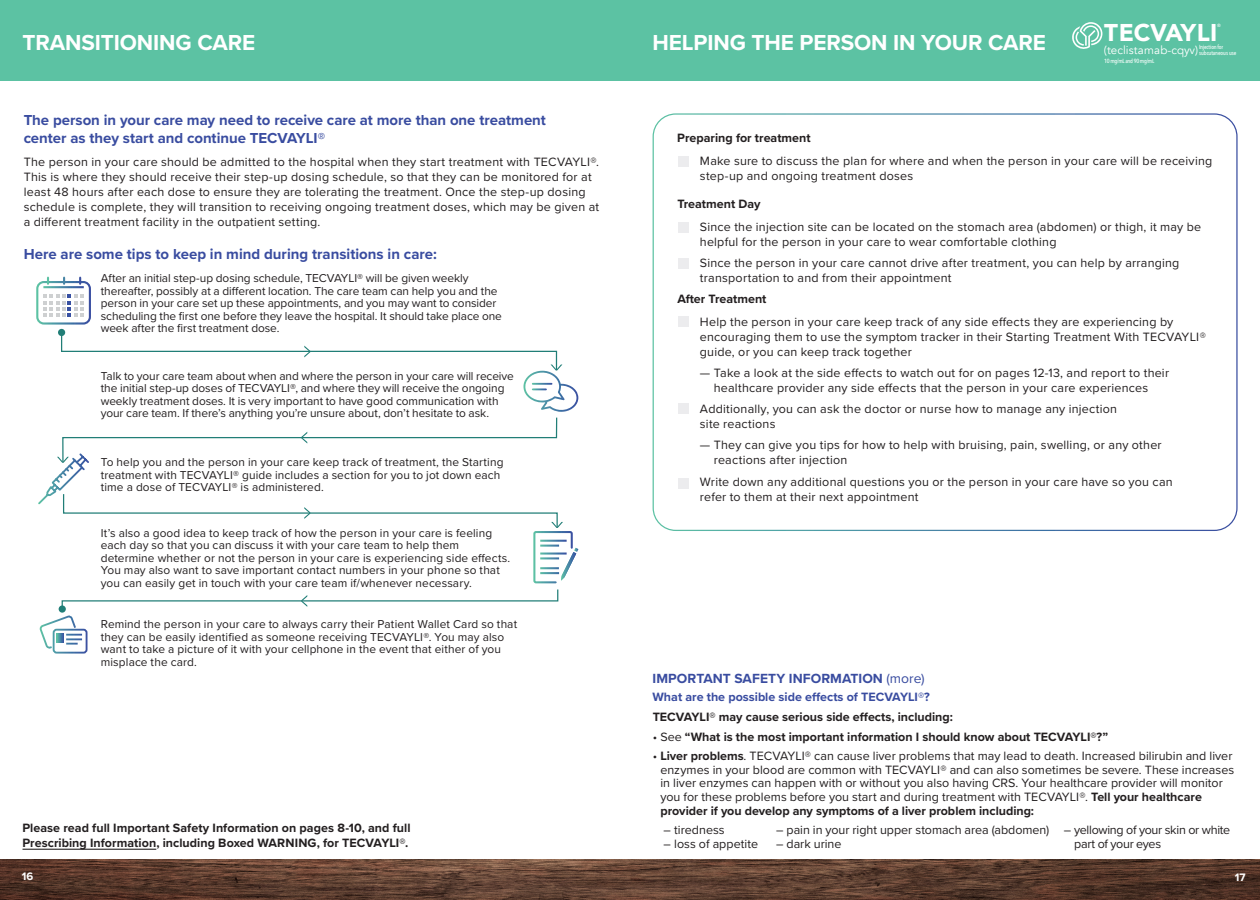
<style>
.page{position:relative;width:1260px;height:900px;background:#fff}
.page>*{position:absolute;margin:0;border:0;box-sizing:border-box;transform-origin:0 0}
.t1{font:900 24.25px "Avenir";letter-spacing:-.01em;color:#fff}
.t2{font:700 22.5px "Proxima Nova";letter-spacing:-.005em;color:#fff}
.t3{font:700 15px/17.5px "Proxima Nova";color:#394ca0}
.t4{font:700 13.75px "Proxima Nova";letter-spacing:.005em;color:#394ca0}
.t5{font:12.5px/15px "Proxima Nova";letter-spacing:.015em;color:#231f20}
.t6{font:700 12.5px/15px "Proxima Nova";color:#231f20}
.t7{font:12.5px "Proxima Nova";letter-spacing:-.005em;color:#231f20}
.t8{font:700 12.5px "Proxima Nova";color:#394ca0}
.t9{font:12.5px/13.8px "Proxima Nova";letter-spacing:-.025em;color:#231f20}
.t10{font:11.88px/12.5px "Proxima Nova";color:#231f20}
.t11{font:11.62px "Avenir";letter-spacing:.01em;color:#fff}
.t12{font:700 11.25px "Proxima Nova";color:#fff}
.t13{font:500 6px "Avenir Next Condensed";letter-spacing:-.04em;color:#fff}
.t14{font:500 6px "Avenir Next Condensed";letter-spacing:-.015em;color:#fff}
.t15{font:500 4.62px "Avenir";color:#fff}
.s1{font-weight:400}
.s2{font-weight:700}
</style>
<div class="page">
<img style="left:0;top:860px;width:1260px;height:40px">
<div style="left:0;top:0;width:1260px;height:81px;background:#5cc2a3"></div>
<hr style="left:22px;top:849px;width:134px;height:1px;background:#231f20">
<svg style="left:1072px;top:22px;width:30px;height:27px"></svg>
<div style="left:36px;top:281px;width:55px;height:44px;border:2px solid #fff;border-radius:7px"></div>
<svg style="left:47px;top:278px;width:2px;height:6px"></svg>
<svg style="left:79px;top:278px;width:2px;height:6px"></svg>
<svg style="left:63px;top:278px;width:2px;height:6px"></svg>
<svg style="left:43px;top:294px;width:41px;height:23px"></svg>
<div style="left:58px;top:329px;width:7px;height:7px;background:#2b847d;border-radius:50%"></div>
<svg style="left:38px;top:330px;width:540px;height:324px"></svg>
<div style="left:679px;top:157px;width:10px;height:10px;background:#ececee"></div>
<div style="left:679px;top:222px;width:10px;height:11px;background:#ececee"></div>
<div style="left:679px;top:258px;width:10px;height:11px;background:#ececee"></div>
<div style="left:679px;top:316px;width:10px;height:11px;background:#ececee"></div>
<div style="left:679px;top:403px;width:10px;height:11px;background:#ececee"></div>
<div style="left:679px;top:478px;width:10px;height:11px;background:#ececee"></div>
<p class="t2" style="left:22px;top:26px;width:234px">TRANSITIONING CARE</p>
<p class="t3" style="left:24px;top:111px;width:524px">The person in your care may need to receive care at more than one treatment center as they start and continue TECVAYLI®</p>
<p class="t5" style="left:24px;top:154px;width:577px">The person in your care should be admitted to the hospital when they start treatment with TECVAYLI®.<br>This is where they should receive their step-up dosing schedule, so that they can be monitored for at least 48 hours after each dose to ensure they are tolerating the treatment. Once the step-up dosing schedule is complete, they will transition to receiving ongoing treatment doses, which may be given at a different treatment facility in the outpatient setting.</p>
<p class="t3" style="left:24px;top:245px;width:415px">Here are some tips to keep in mind during transitions in care:</p>
<p class="t10" style="left:101px;top:272px;width:403px">After an initial step-up dosing schedule, TECVAYLI® will be given weekly thereafter, possibly at a different location. The care team can help you and the person in your care set up these appointments, and you may want to consider scheduling the first one before they leave the hospital. It should take place one week after the first treatment dose.</p>
<p class="t10" style="left:101px;top:369px;width:415px">Talk to your care team about when and where the person in your care will receive the initial step-up doses of TECVAYLI®, and where they will receive the ongoing weekly treatment doses. It is very important to have good communication with your care team. If there’s anything you’re unsure about, don’t hesitate to ask.</p>
<p class="t10" style="left:101px;top:456px;width:404px">To help you and the person in your care keep track of treatment, the Starting treatment with TECVAYLI® guide includes a section for you to jot down each time a dose of TECVAYLI® is administered.</p>
<p class="t10" style="left:101px;top:526px;width:411px">It’s also a good idea to keep track of how the person in your care is feeling each day so that you can discuss it with your care team to help them determine whether or not the person in your care is experiencing side effects.<br>You may also want to save important contact numbers in your phone so that you can easily get in touch with your care team if/whenever necessary.</p>
<p class="t10" style="left:101px;top:618px;width:418px">Remind the person in your care to always carry their Patient Wallet Card so that they can be easily identified as someone receiving TECVAYLI®. You may also want to take a picture of it with your cellphone in the event that either of you misplace the card.</p>
<p class="t6" style="left:22px;top:821px;width:390px">Please read full Important Safety Information on pages 8-10, and full<br>Prescribing Information, including Boxed WARNING, for TECVAYLI®.</p>
<p class="t2" style="left:653px;top:26px;width:395px">HELPING THE PERSON IN YOUR CARE</p>
<p class="t6" style="left:677px;top:130px;width:135px">Preparing for treatment</p>
<h1 class="t1" style="left:1104px;top:12px;width:115px">TECVAYLI</h1>
<p class="t15" style="left:1217px;top:21px;width:5px">®</p>
<p class="t11" style="left:1104px;top:43px;width:121px">(teclistamab-cqyv) <sup>Injection</sup> <sup>for</sup></p>
<p class="t14" style="left:1199px;top:50px;width:39px">subcutaneous use</p>
<p class="t13" style="left:1104px;top:57px;width:52px">10 mg/mL and 90 mg/mL</p>
<p class="t5" style="left:700px;top:153px;width:514px">Make sure to discuss the plan for where and when the person in your care will be receiving step-up and ongoing treatment doses</p>
<p class="t6" style="left:677px;top:196px;width:85px">Treatment Day</p>
<p class="t5" style="left:700px;top:219px;width:503px">Since the injection site can be located on the stomach area (abdomen) or thigh, it may be helpful for the person in your care to wear comfortable clothing</p>
<p class="t5" style="left:700px;top:255px;width:481px">Since the person in your care cannot drive after treatment, you can help by arranging transportation to and from their appointment</p>
<p class="t6" style="left:677px;top:291px;width:91px">After Treatment</p>
<p class="t5" style="left:700px;top:314px;width:507px">Help the person in your care keep track of any side effects they are experiencing by encouraging them to use the symptom tracker in their Starting Treatment With TECVAYLI® guide, or you can keep track together</p>
<p class="t5" style="left:700px;top:365px;width:471px;text-align:center">— Take a look at the side effects to watch out for on pages 12-13, and report to their healthcare provider any side effects that the person in your care experiences</p>
<p class="t5" style="left:700px;top:401px;width:419px">Additionally, you can ask the doctor or nurse how to manage any injection site reactions</p>
<p class="t5" style="left:714px;top:437px;width:449px;text-indent:-14px">— They can give you tips for how to help with bruising, pain, swelling, or any other reactions after injection</p>
<p class="t5" style="left:700px;top:473px;width:474px">Write down any additional questions you or the person in your care have so you can refer to them at their next appointment</p>
<p class="t4" style="left:652px;top:668px;width:274px">IMPORTANT SAFETY INFORMATION <span class="s1">(more)</span></p>
<p class="t8" style="left:652px;top:687px;width:279px">What are the possible side effects of TECVAYLI®?</p>
<p class="t6" style="left:653px;top:709px;width:302px">TECVAYLI® may cause serious side effects, including:</p>
<p class="t6" style="left:653px;top:729px;width:457px"><span class="s1">• See</span> “What is the most important information I should know about TECVAYLI®?”</p>
<p class="t5" style="left:660px;top:748px;width:575px;line-height:13.8px;text-indent:-8px">• <span class="s2">Liver problems</span>. TECVAYLI® can cause liver problems that may lead to death. Increased bilirubin and liver enzymes in your blood are common with TECVAYLI® and can also sometimes be severe. These increases in liver enzymes can happen with or without you also having CRS. Your healthcare provider will monitor you for these problems before you start and during treatment with TECVAYLI®. <span class="s2">Tell your healthcare provider if you develop any symptoms of a liver problem including:</span></p>
<p class="t5" style="left:664px;top:822px;width:63px">– tiredness</p>
<p class="t5" style="left:664px;top:836px;width:96px">– loss of appetite</p>
<p class="t7" style="left:776px;top:821px;width:275px">– pain in your right upper stomach area (abdomen)</p>
<p class="t7" style="left:776px;top:835px;width:67px">– dark urine</p>
<p class="t9" style="left:1074px;top:823px;width:158px;text-indent:-11px">– yellowing of your skin or white part of your eyes</p>
<p class="t12" style="left:22px;top:868px;width:13px">16</p>
<p class="t12" style="left:1235px;top:869px;width:12px">17</p>
</div>
